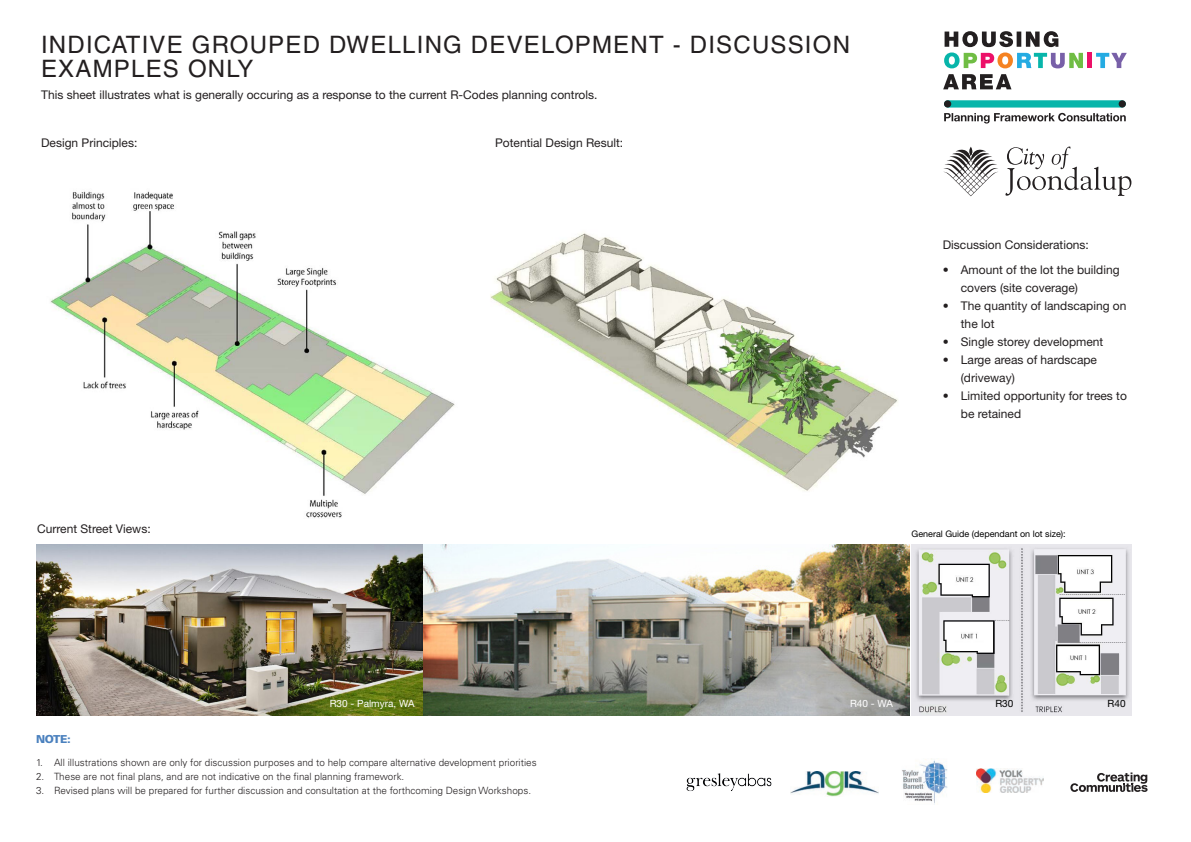
<style>
.page{position:relative;width:1191px;height:842px;background:#fff}
.page>*{position:absolute;margin:0;border:0;box-sizing:border-box;transform-origin:0 0}
.Heading_1{font:24px/24px "Helvetica LT Std";letter-spacing:.05em;color:#231f20}
.t1{font:12px/18px "Helvetica Neue LT Std";color:#231f20}
.Heading_3{font:900 11px "Univers LT Std";color:#4b81be}
.t2{font:300 10px "Univers LT Std";color:#231f20}
.t3{font:10px "Helvetica Neue LT Std";color:#fff}
.t4{font:10px "Helvetica Neue LT Std";color:#000}
.t5{font:9px "Helvetica Neue LT Std";color:#000}
</style>
<div class="page">
<img style="left:50px;top:191px;width:405px;height:327px">
<img style="left:490px;top:233px;width:420px;height:316px">
<img style="left:36px;top:544px;width:873px;height:171px">
<img style="left:911px;top:544px;width:220px;height:171px">
<svg style="left:1070px;top:772px;width:77px;height:20px"></svg>
<img style="left:686px;top:773px;width:86px;height:18px">
<img style="left:790px;top:771px;width:88px;height:25px">
<img style="left:977px;top:768px;width:66px;height:25px">
<img style="left:902px;top:759px;width:45px;height:45px">
<svg style="left:943px;top:147px;width:188px;height:49px"></svg>
<svg style="left:943px;top:74px;width:68px;height:15px"></svg>
<svg style="left:1096px;top:53px;width:30px;height:15px"></svg>
<div style="left:1087px;top:53px;width:5px;height:15px;background:#ec1068"></div>
<svg style="left:944px;top:31px;width:139px;height:37px"></svg>
<svg style="left:944px;top:113px;width:181px;height:11px"></svg>
<div style="left:947px;top:100px;width:175px;height:8px;background:#07b5aa"></div>
<div style="left:944px;top:100px;width:7px;height:8px;background:#231f20;border-radius:50%"></div>
<div style="left:1118px;top:100px;width:7px;height:8px;background:#231f20;border-radius:50%"></div>
<p class="Heading_1" style="left:41px;top:32px;width:810px">INDICATIVE GROUPED DWELLING DEVELOPMENT - DISCUSSION<br>EXAMPLES ONLY</p>
<p class="t1" style="left:41px;top:86px;width:558px">This sheet illustrates what is generally occuring as a response to the current R-Codes planning controls.</p>
<p class="t1" style="left:41px;top:134px;width:98px">Design Principles:</p>
<p class="t1" style="left:495px;top:134px;width:130px">Potential Design Result:</p>
<p class="t1" style="left:37px;top:519px;width:115px">Current Street Views:</p>
<p class="t1" style="left:943px;top:235px;width:148px">Discussion Considerations:</p>
<p class="t1" style="left:961px;top:260px;width:160px;text-indent:-18px">• Amount of the lot the building covers (site coverage)</p>
<p class="t1" style="left:961px;top:296px;width:167px;text-indent:-18px">• The quantity of landscaping on the lot</p>
<p class="t1" style="left:943px;top:332px;width:162px">• Single storey development</p>
<p class="t1" style="left:961px;top:350px;width:138px;text-indent:-18px">• Large areas of hardscape (driveway)</p>
<p class="t1" style="left:961px;top:386px;width:168px;text-indent:-18px">• Limited opportunity for trees to be retained</p>
<p class="t5" style="left:911px;top:529px;width:156px">General Guide (dependant on lot size):</p>
<p class="t3" style="left:330px;top:697px;width:86px">R30 - Palmyra, WA</p>
<p class="t3" style="left:850px;top:697px;width:44px">R40 - WA</p>
<p class="t4" style="left:995px;top:697px;width:19px">R30</p>
<p class="t4" style="left:1107px;top:697px;width:19px">R40</p>
<p class="Heading_3" style="left:36px;top:732px;width:36px">NOTE:</p>
<p class="t2" style="left:36px;top:756px;width:502px">1. All illustrations shown are only for discussion purposes and to help compare alternative development priorities</p>
<p class="t2" style="left:36px;top:770px;width:370px">2. These are not final plans, and are not indicative on the final planning framework.</p>
<p class="t2" style="left:36px;top:784px;width:496px">3. Revised plans will be prepared for further discussion and consultation at the forthcoming Design Workshops.</p>
</div>
